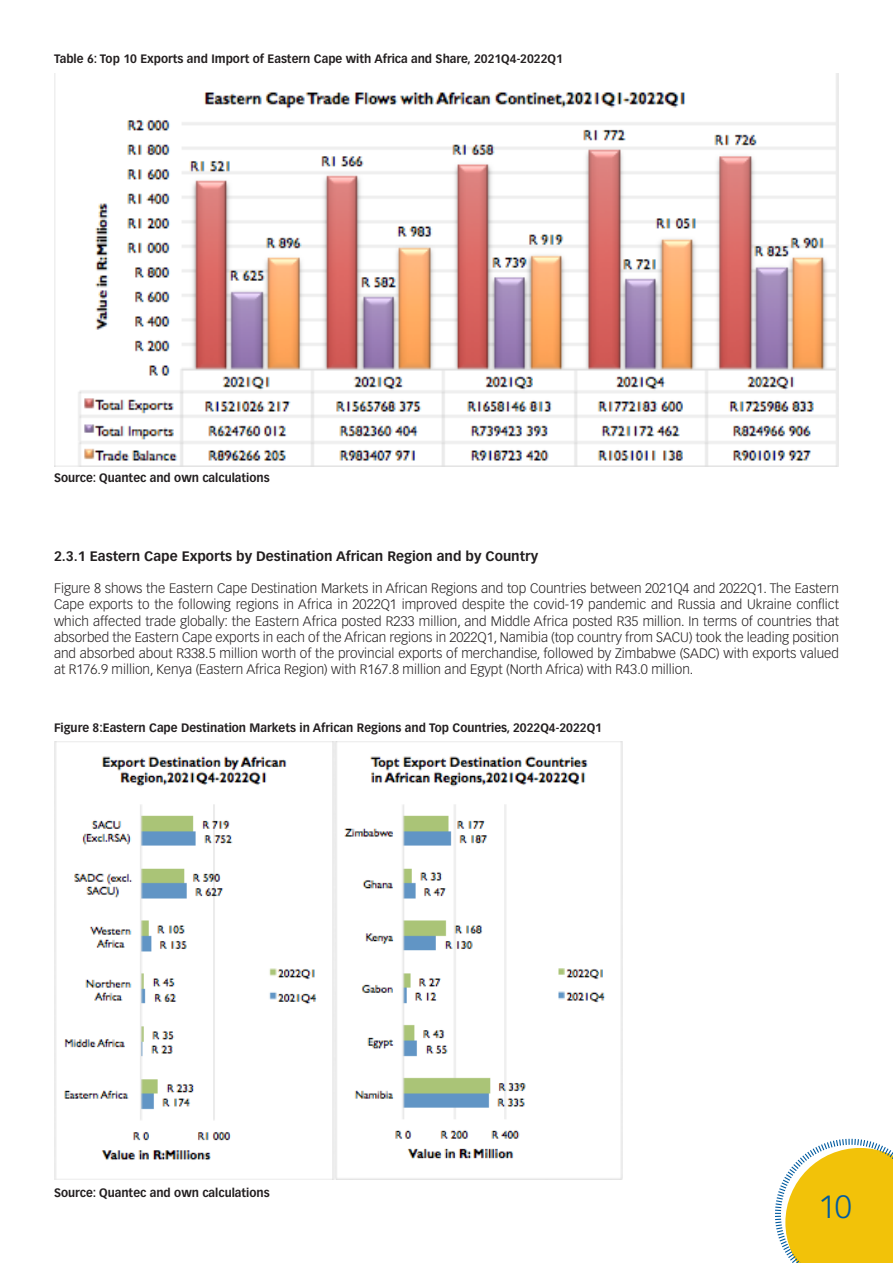
<style>
.page{position:relative;width:893px;height:1263px;background:#fff}
.page>*{position:absolute;margin:0;border:0;box-sizing:border-box;transform-origin:0 0}
.t1{font:300 31.5px "Vectora LT Std";color:#015ba0}
.t2{font:300 13.5px/16.2px "Vectora LT Std";color:#231f20;text-align:justify}
.t3{font:700 13.5px "Vectora LT Std";color:#231f20}
.t4{font:700 12px "Vectora LT Std";color:#231f20;scale:.96 1}
</style>
<div class="page">
<svg style="left:775px;top:1138px;width:118px;height:125px"></svg>
<img style="left:54px;top:73px;width:785px;height:393px">
<img style="left:54px;top:741px;width:568px;height:439px">
<p class="t4" style="left:54px;top:52px;width:532px">Table 6: Top 10 Exports and Import of Eastern Cape with Africa and Share, 2021Q4-2022Q1</p>
<p class="t4" style="left:54px;top:471px;width:226px">Source: Quantec and own calculations</p>
<p class="t3" style="left:54px;top:548px;width:486px">2.3.1 Eastern Cape Exports by Destination African Region and by Country</p>
<p class="t2" style="left:54px;top:580px;width:786px">Figure 8 shows the Eastern Cape Destination Markets in African Regions and top Countries between 2021Q4 and 2022Q1. The Eastern Cape exports to the following regions in Africa in 2022Q1 improved despite the covid-19 pandemic and Russia and Ukraine conflict which affected trade globally: the Eastern Africa posted R233 million, and Middle Africa posted R35 million. In terms of countries that absorbed the Eastern Cape exports in each of the African regions in 2022Q1, Namibia (top country from SACU) took the leading position and absorbed about R338.5 million worth of the provincial exports of merchandise, followed by Zimbabwe (SADC) with exports valued at R176.9 million, Kenya (Eastern Africa Region) with R167.8 million and Egypt (North Africa) with R43.0 million.</p>
<p class="t4" style="left:54px;top:721px;width:572px">Figure 8:Eastern Cape Destination Markets in African Regions and Top Countries, 2022Q4-2022Q1</p>
<p class="t4" style="left:54px;top:1186px;width:226px">Source: Quantec and own calculations</p>
<h1 class="t1" style="left:819px;top:1188px;width:34px">10</h1>
</div>
